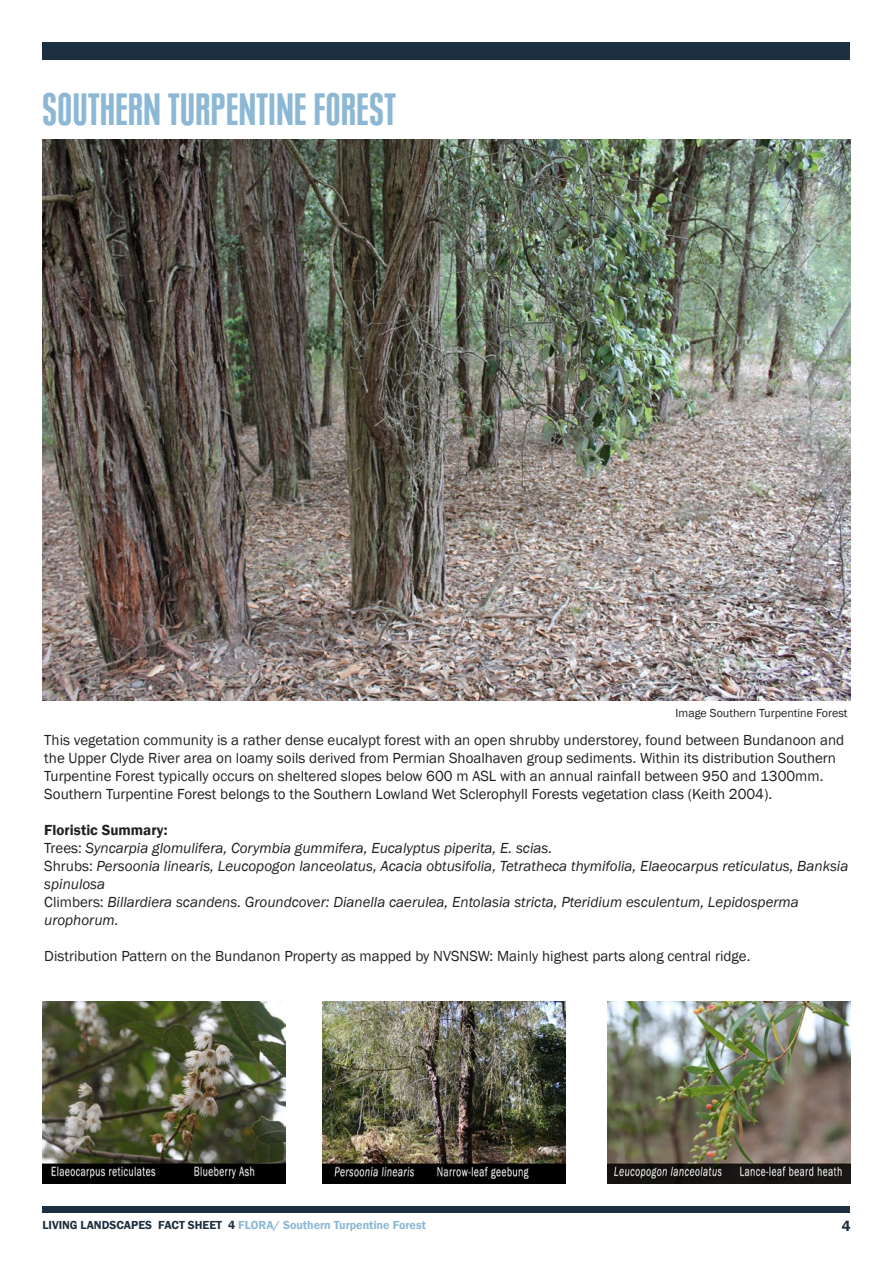
<style>
.page{position:relative;width:893px;height:1263px;background:#fff}
.page>*{position:absolute;margin:0;border:0;box-sizing:border-box;transform-origin:0 0}
.HEADING{font:900 extra-condensed 45px "Plak LT";letter-spacing:.025em;color:#8cb8d5}
.Body{font:15px/18px "Franklin Gothic";color:#231f20}
.Body-2{font:italic 15px/18px "Franklin Gothic";color:#231f20}
.Body_Bold{font:600 15px "Franklin Gothic";color:#231f20}
.t1{font:600 15px "Franklin Gothic";color:#1c3042}
.Footer_Bold{font:600 12px "Franklin Gothic";color:#8cb8d5}
.Captions-Photos{font:12px "Franklin Gothic";color:#231f20}
.s1{font-style:normal}
.s2{color:#1c3042}
</style>
<div class="page">
<div style="left:43px;top:1206px;width:807px;height:7px;background:#1c3042"></div>
<div style="left:43px;top:43px;width:807px;height:17px;background:#1c3042"></div>
<img style="left:43px;top:139px;width:807px;height:562px">
<img style="left:43px;top:1001px;width:243px;height:182px">
<img style="left:322px;top:1001px;width:243px;height:182px">
<img style="left:607px;top:1001px;width:243px;height:182px">
<p class="HEADING" style="left:43px;top:83px;width:355px">SOUTHERN TURPENTINE FOREST</p>
<p class="Captions-Photos" style="left:676px;top:705px;width:174px">Image Southern Turpentine Forest</p>
<p class="Body" style="left:44px;top:731px;width:801px">This vegetation community is a rather dense eucalypt forest with an open shrubby understorey, found between Bundanoon and the Upper Clyde River area on loamy soils derived from Permian Shoalhaven group sediments. Within its distribution Southern Turpentine Forest typically occurs on sheltered slopes below 600 m ASL with an annual rainfall between 950 and 1300mm.<br>Southern Turpentine Forest belongs to the Southern Lowland Wet Sclerophyll Forests vegetation class (Keith 2004).</p>
<p class="Body_Bold" style="left:44px;top:820px;width:125px">Floristic Summary:</p>
<p class="Body-2" style="left:44px;top:839px;width:509px"><span class="s1">Trees:</span> Syncarpia glomulifera, Corymbia gummifera, Eucalyptus piperita, E. scias.</p>
<p class="Body-2" style="left:44px;top:857px;width:805px"><span class="s1">Shrubs:</span> Persoonia linearis, Leucopogon lanceolatus, Acacia obtusifolia, Tetratheca thymifolia, Elaeocarpus reticulatus, Banksia spinulosa</p>
<p class="Body-2" style="left:44px;top:893px;width:756px"><span class="s1">Climbers:</span> Billardiera scandens. Groundcover: Dianella caerulea, Entolasia stricta, Pteridium esculentum, Lepidosperma urophorum.</p>
<p class="Body" style="left:44px;top:947px;width:708px">Distribution Pattern on the Bundanon Property as mapped by NVSNSW: Mainly highest parts along central ridge.</p>
<p class="Footer_Bold" style="left:43px;top:1217px;width:385px"><span class="s2">LIVING LANDSCAPES FACT SHEET 4</span> FLORA/ Southern Turpentine Forest</p>
<p class="t1" style="left:842px;top:1217px;width:10px">4</p>
</div>
